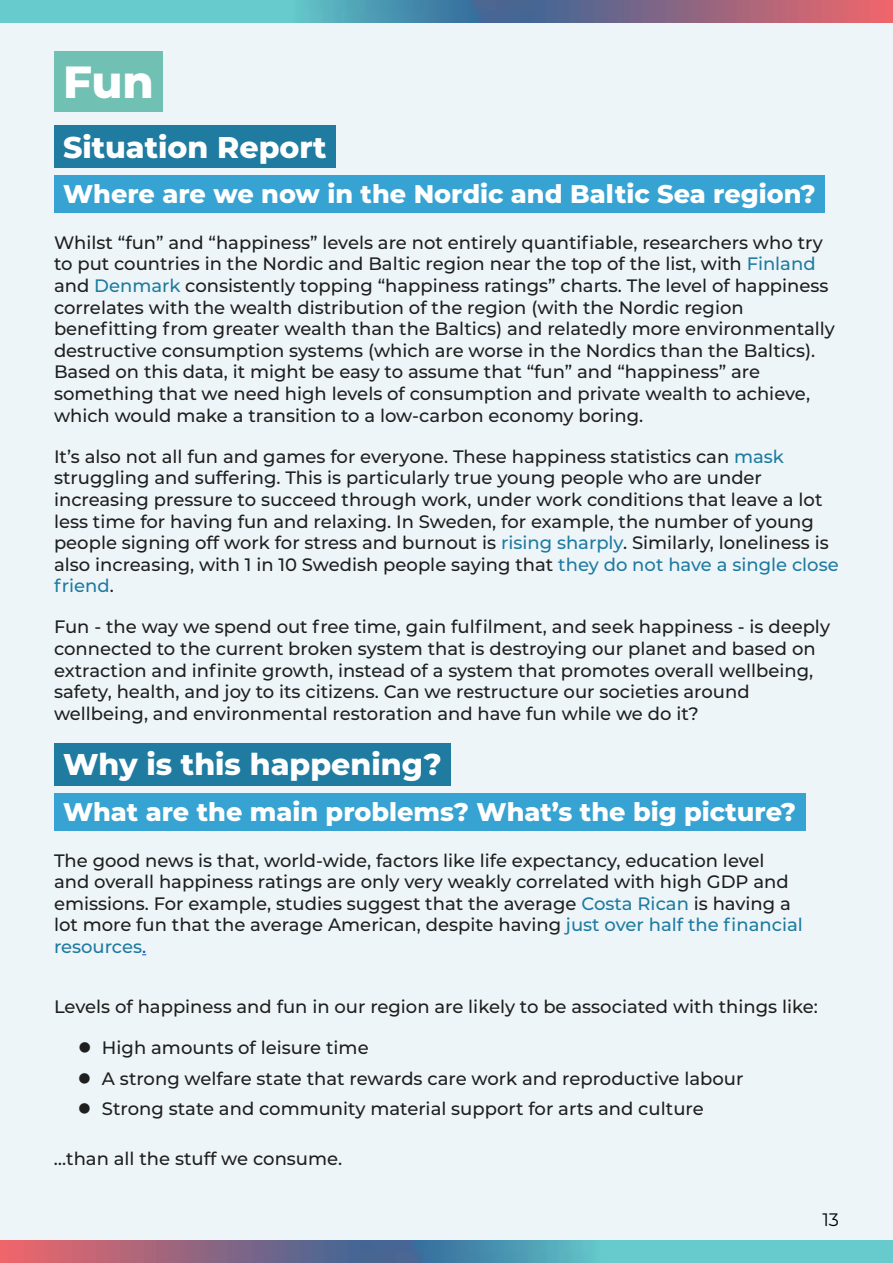
<style>
.page{position:relative;width:893px;height:1263px;background:#eef5f9}
.page>*{position:absolute;margin:0;border:0;box-sizing:border-box;transform-origin:0 0}
.t1{font:800 45px "Montserrat";color:#fff}
.t2{font:800 30px "Montserrat";color:#fff}
.t3{font:800 25.5px "Montserrat";color:#fff}
.t4{font:500 18px/21.6px "Montserrat";color:#1f1f1f}
.t5{font:18px "Montserrat";color:#000}
.s1{color:#1f7ba0}
.s2{color:#15c}
</style>
<div class="page">
<img style="left:0;top:0;width:893px;height:22px">
<img style="left:0;top:1240px;width:893px;height:23px">
<div style="left:54px;top:51px;width:109px;height:61px;background:#70c1b3"></div>
<div style="left:54px;top:126px;width:282px;height:42px;background:#1f7ba0"></div>
<div style="left:54px;top:175px;width:770px;height:38px;background:#37a3d2"></div>
<div style="left:54px;top:743px;width:397px;height:43px;background:#1f7ba0"></div>
<div style="left:54px;top:793px;width:751px;height:37px;background:#37a3d2"></div>
<h1 class="t1" style="left:63px;top:52px;width:92px">Fun</h1>
<h2 class="t2" style="left:63px;top:127px;width:265px">Situation Report</h2>
<h3 class="t3" style="left:63px;top:177px;width:754px">Where are we now in the Nordic and Baltic Sea region?</h3>
<p class="t4" style="left:54px;top:231px;width:782px">Whilst “fun” and “happiness” levels are not entirely quantifiable, researchers who try to put countries in the Nordic and Baltic region near the top of the list, with <span class="s1">Finland </span>and <span class="s1">Denmark</span> consistently topping “happiness ratings” charts. The level of happiness correlates with the wealth distribution of the region (with the Nordic region benefitting from greater wealth than the Baltics) and relatedly more environmentally destructive consumption systems (which are worse in the Nordics than the Baltics).<br>Based on this data, it might be easy to assume that “fun” and “happiness” are something that we need high levels of consumption and private wealth to achieve, which would make a transition to a low-carbon economy boring.</p>
<p class="t4" style="left:54px;top:445px;width:786px">It’s also not all fun and games for everyone. These happiness statistics can <span class="s1">mask </span>struggling and suffering. This is particularly true young people who are under increasing pressure to succeed through work, under work conditions that leave a lot less time for having fun and relaxing. In Sweden, for example, the number of young people signing off work for stress and burnout is <span class="s1">rising sharply</span>. Similarly, loneliness is also increasing, with 1 in 10 Swedish people saying that <span class="s1">they do not have a single close friend</span>.</p>
<p class="t4" style="left:54px;top:615px;width:777px">Fun - the way we spend out free time, gain fulfilment, and seek happiness - is deeply connected to the current broken system that is destroying our planet and based on extraction and infinite growth, instead of a system that promotes overall wellbeing, safety, health, and joy to its citizens. Can we restructure our societies around wellbeing, and environmental restoration and have fun while we do it?</p>
<h2 class="t2" style="left:63px;top:745px;width:380px">Why is this happening?</h2>
<h3 class="t3" style="left:63px;top:795px;width:735px">What are the main problems? What’s the big picture?</h3>
<p class="t4" style="left:54px;top:849px;width:750px">The good news is that, world-wide, factors like life expectancy, education level and overall happiness ratings are only very weakly correlated with high GDP and emissions. For example, studies suggest that the average <span class="s1">Costa Rican</span> is having a lot more fun that the average American, despite having <span class="s1">just over half the financial resources</span><span class="s2">.</span></p>
<p class="t4" style="left:54px;top:995px;width:765px">Levels of happiness and fun in our region are likely to be associated with things like:</p>
<p class="t4" style="left:102px;top:1032px;width:643px;line-height:30.6px">High amounts of leisure time<br>A strong welfare state that rewards care work and reproductive labour<br>Strong state and community material support for arts and culture</p>
<p class="t4" style="left:54px;top:1147px;width:290px">…than all the stuff we consume.</p>
<p class="t5" style="left:822px;top:1208px;width:18px">13</p>
</div>
